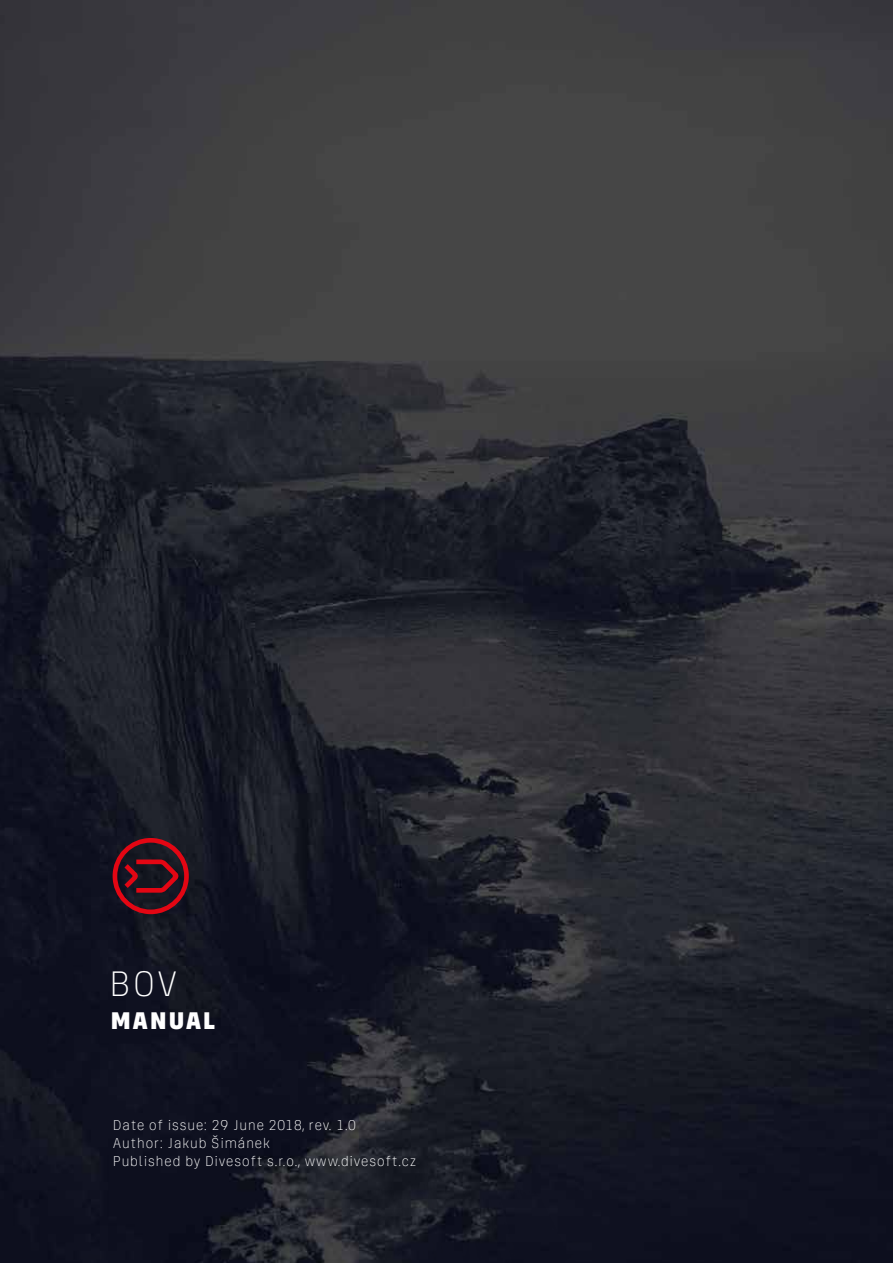
<style>
.page{position:relative;width:893px;height:1263px;background:#fff}
.page>*{position:absolute;margin:0;border:0;box-sizing:border-box;transform-origin:0 0}
.t1{font:300 37.5px "Corridor";color:#fff}
.t2{font:900 25.5px "Corridor";letter-spacing:.06em;color:#fff}
.t3{font:300 15px/18px "Corridor";letter-spacing:.02em;color:#fff}
</style>
<div class="page">
<img style="left:0;top:0;width:893px;height:1263px">
<svg style="left:113px;top:838px;width:76px;height:76px;background:#4d121e"></svg>
<h1 class="t1" style="left:108px;top:963px;width:72px">BOV</h1>
<h2 class="t2" style="left:110px;top:1006px;width:107px">MANUAL</h2>
<p class="t3" style="left:113px;top:1116px;width:306px">Date of issue: 29 June 2018, rev. 1.0<br>Author: Jakub Šimánek<br>Published by Divesoft s.r.o., www.divesoft.cz</p>
</div>
